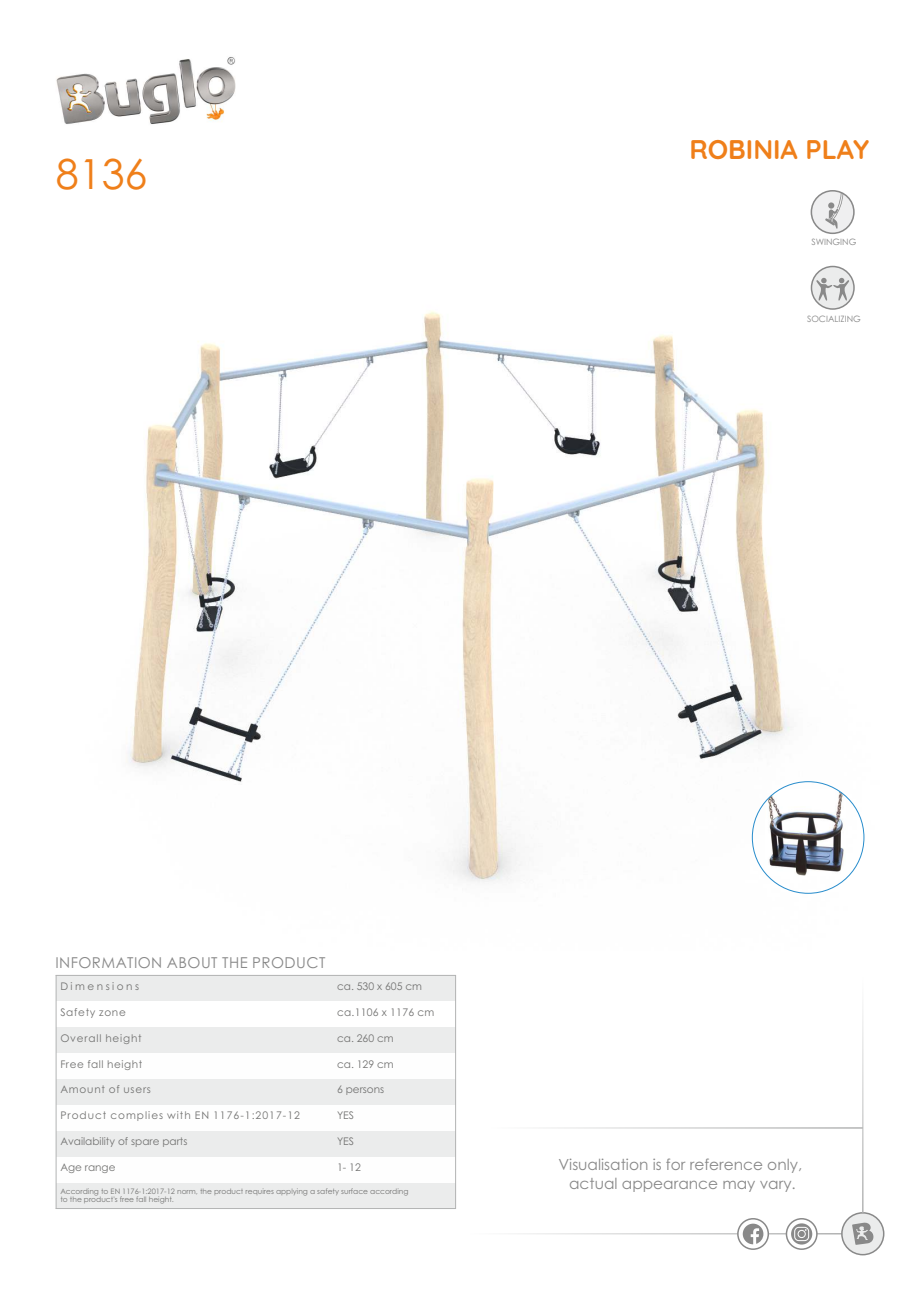
<style>
.page{position:relative;width:920px;height:1290px;background:#fff}
.page>*{position:absolute;margin:0;border:0;box-sizing:border-box;transform-origin:0 0}
.t1{font:41.4px "Century Gothic";color:#ef7f1a}
.t2{font:700 27px "Quicksand";color:#ef7f1a}
.t3{font:15.3px/18.3px "Century Gothic";color:#898989;text-align:center}
.t4{font:15px "Century Gothic";letter-spacing:.03em;color:#898989}
.t5{font:10.5px "Century Gothic";color:#727271}
.t6{font:10.5px "Century Gothic";letter-spacing:.05em;color:#727271}
.t7{font:10.5px "Century Gothic";letter-spacing:.095em;color:#727271}
.t8{font:10.5px "Century Gothic";letter-spacing:.025em;color:#727271}
.t9{font:10.5px "Century Gothic";letter-spacing:.08em;color:#727271}
.t10{font:10.5px "Century Gothic";letter-spacing:.075em;color:#727271}
.t11{font:10.5px "Century Gothic";letter-spacing:.235em;color:#727271}
.t12{font:8.7px "Century Gothic";color:#898989}
.t13{font:7.5px/7.5px "Century Gothic";color:#727271}
</style>
<div class="page">
<img style="left:126px;top:278px;width:739px;height:616px">
<hr style="left:470px;top:1233px;width:372px;height:1px;background:#b2b3b3">
<div style="left:56px;top:975px;width:277px;height:26px;background:#ebecec"></div>
<div style="left:333px;top:975px;width:123px;height:26px;background:#ebecec"></div>
<div style="left:56px;top:1027px;width:277px;height:26px;background:#ebecec"></div>
<div style="left:333px;top:1027px;width:123px;height:26px;background:#ebecec"></div>
<div style="left:56px;top:1079px;width:277px;height:26px;background:#ebecec"></div>
<div style="left:333px;top:1079px;width:123px;height:26px;background:#ebecec"></div>
<div style="left:56px;top:1131px;width:277px;height:26px;background:#ebecec"></div>
<div style="left:333px;top:1131px;width:123px;height:26px;background:#ebecec"></div>
<div style="left:56px;top:1182px;width:400px;height:26px;background:#ebecec"></div>
<hr style="left:56px;top:975px;width:1px;height:234px;background:#b2b3b3">
<hr style="left:455px;top:975px;width:1px;height:234px;background:#b2b3b3">
<hr style="left:56px;top:1208px;width:400px;height:1px;background:#b2b3b3">
<hr style="left:56px;top:975px;width:400px;height:1px;background:#b2b3b3">
<img style="left:56px;top:57px;width:180px;height:67px">
<div style="left:841px;top:1212px;width:43px;height:43px;background:#ebecec;border:2px solid #898989;border-radius:50%"></div>
<svg style="left:852px;top:1222px;width:22px;height:23px"></svg>
<svg style="left:737px;top:1218px;width:32px;height:32px"></svg>
<svg style="left:743px;top:1223px;width:20px;height:21px"></svg>
<svg style="left:786px;top:1218px;width:32px;height:32px"></svg>
<svg style="left:791px;top:1223px;width:21px;height:21px"></svg>
<svg style="left:794px;top:1227px;width:15px;height:14px"></svg>
<hr style="left:862px;top:977px;width:1px;height:236px;background:#b2b3b3">
<hr style="left:490px;top:1127px;width:373px;height:2px;background:#b2b3b3">
<div style="left:811px;top:191px;width:43px;height:42px;background:#efeff0;border-radius:50%"></div>
<div style="left:811px;top:190px;width:44px;height:44px;border:2px solid #898989;border-radius:50%"></div>
<svg style="left:825px;top:192px;width:17px;height:37px"></svg>
<svg style="left:811px;top:266px;width:44px;height:44px"></svg>
<svg style="left:816px;top:278px;width:33px;height:23px"></svg>
<img style="left:766px;top:789px;width:80px;height:86px">
<h1 class="t1" style="left:56px;top:158px;width:93px">8136</h1>
<h2 class="t2" style="left:689px;top:132px;width:181px">ROBINIA PLAY</h2>
<p class="t12" style="left:811px;top:238px;width:47px">SWINGING</p>
<p class="t12" style="left:807px;top:316px;width:55px">SOCIALIZING</p>
<h3 class="t4" style="left:56px;top:957px;width:271px">INFORMATION ABOUT THE PRODUCT</h3>
<h3 class="t11" style="left:60px;top:982px;width:80px">Dimensions</h3>
<h3 class="t5" style="left:337px;top:982px;width:87px">ca. 530 x 605 cm</h3>
<h3 class="t6" style="left:60px;top:1008px;width:67px">Safety zone</h3>
<h3 class="t8" style="left:337px;top:1008px;width:99px">ca.1106 x 1176 cm</h3>
<h3 class="t9" style="left:60px;top:1034px;width:83px">Overall height</h3>
<h3 class="t6" style="left:337px;top:1034px;width:58px">ca. 260 cm</h3>
<h3 class="t6" style="left:60px;top:1060px;width:83px">Free fall height</h3>
<h3 class="t6" style="left:337px;top:1060px;width:58px">ca. 129 cm</h3>
<h3 class="t10" style="left:60px;top:1085px;width:92px">Amount of users</h3>
<h3 class="t5" style="left:337px;top:1085px;width:49px">6 persons</h3>
<h3 class="t7" style="left:60px;top:1111px;width:241px">Product complies with EN 1176-1:2017-12</h3>
<h3 class="t6" style="left:337px;top:1111px;width:19px">YES</h3>
<h3 class="t5" style="left:60px;top:1137px;width:129px">Availability of spare parts</h3>
<h3 class="t6" style="left:337px;top:1137px;width:19px">YES</h3>
<h3 class="t5" style="left:60px;top:1163px;width:57px">Age range</h3>
<h3 class="t6" style="left:337px;top:1163px;width:25px">1- 12</h3>
<p class="t13" style="left:60px;top:1188px;width:350px">According to EN 1176-1:2017-12 norm, the product requires applying a safety surface according to the product's free fall height.</p>
<h3 class="t3" style="left:558px;top:1157px;width:245px">Visualisation is for reference only, actual appearance may vary.</h3>
</div>
